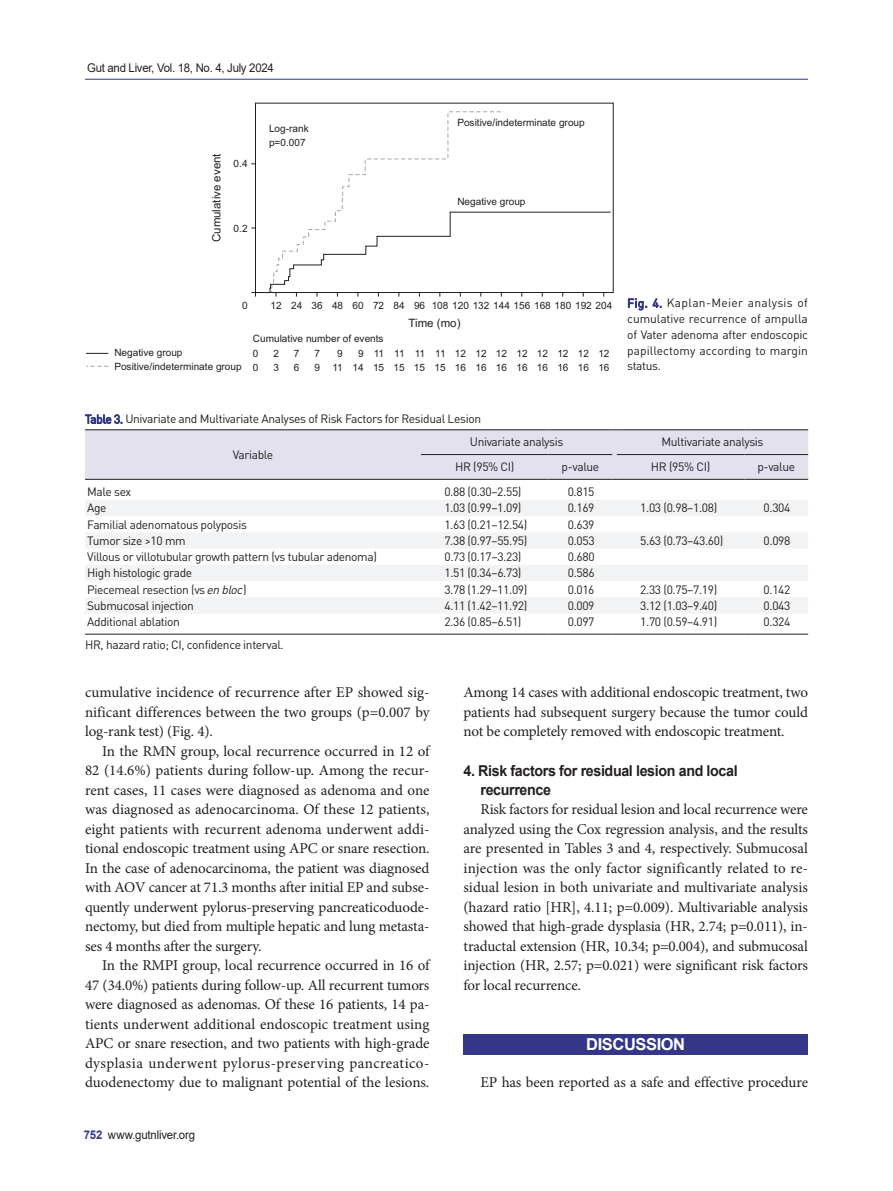
<style>
.page{position:relative;width:893px;height:1191px;background:#fff}
.page>*{position:absolute;margin:0;border:0;box-sizing:border-box;transform-origin:0 0}
.t1{font:700 16.5px "Arial";letter-spacing:-.025em;color:#fff}
.t2{font:15px/19.5px "Minion Pro";letter-spacing:-.01em;color:#231f20;text-align:justify}
.t3{font:700 15px/19.5px "Arial";letter-spacing:-.025em;color:#231f20;scale:.95 1}
.t4{font:12px/15.8px "DIN Pro";letter-spacing:-.03em;color:#231f20;text-align:justify}
.t5{font:12px "Arial";letter-spacing:-.025em;color:#231f20;scale:.95 1}
.t6{font:11.55px "Arial";color:#231f20}
.t7{font:10.05px/13.4px "Arial";color:#231f20}
.s1{color:#343687}
.s2{font-style:italic}
.s3{font-weight:700;color:#343687}
</style>
<div class="page">
<hr style="left:85px;top:79px;width:723px;height:1px;background:#343687">
<div style="left:463px;top:1033px;width:345px;height:21px;background:#343687"></div>
<svg style="left:86px;top:353px;width:22px;height:1px"></svg>
<svg style="left:86px;top:366px;width:22px;height:1px"></svg>
<svg style="left:251px;top:211px;width:360px;height:85px"></svg>
<svg style="left:257px;top:111px;width:248px;height:180px"></svg>
<div style="left:255px;top:103px;width:359px;height:190px;border:1px solid #231f20"></div>
<svg style="left:85px;top:500px;width:723px;height:113px;fill:#f2f3f4"></svg>
<svg style="left:85px;top:429px;width:723px;height:51px;background:#dad8e4"></svg>
<hr style="left:617px;top:479px;width:127px;height:1px;background:#231f20">
<hr style="left:744px;top:479px;width:64px;height:1px;background:#231f20">
<hr style="left:85px;top:634px;width:336px;height:1px;background:#231f20">
<hr style="left:421px;top:634px;width:128px;height:1px;background:#231f20">
<hr style="left:549px;top:634px;width:63px;height:1px;background:#231f20">
<hr style="left:617px;top:634px;width:127px;height:1px;background:#231f20">
<hr style="left:744px;top:634px;width:64px;height:1px;background:#231f20">
<p class="t5" style="left:87px;top:60px;width:198px">Gut and Liver, Vol. 18, No. 4, July 2024</p>
<p class="t6" style="left:212px;top:242px;width:90px;rotate:-90deg">Cumulative event</p>
<p class="t7" style="left:234px;top:158px;width:15px">0.4</p>
<p class="t7" style="left:234px;top:222px;width:15px">0.2</p>
<p class="t7" style="left:269px;top:123px;width:41px">Log-rank p=0.007</p>
<p class="t7" style="left:457px;top:116px;width:129px">Positive/indeterminate group</p>
<p class="t7" style="left:457px;top:196px;width:70px">Negative group</p>
<p class="t7" style="left:242px;top:300px;width:7px">0</p>
<p class="t7" style="left:271px;top:300px;width:343px">12 24 36 48 60 72 84 96 108 120 132 144 156 168 180 192 204</p>
<p class="t6" style="left:409px;top:318px;width:53px">Time (mo)</p>
<p class="t7" style="left:253px;top:333px;width:132px">Cumulative number of events</p>
<p class="t7" style="left:114px;top:346px;width:129px;line-height:14px">Negative group<br>Positive/indeterminate group</p>
<p class="t7" style="left:253px;top:348px;width:7px">0<br>0</p>
<p class="t7" style="left:273px;top:348px;width:7px">2<br>3</p>
<p class="t7" style="left:294px;top:348px;width:7px">7<br>6</p>
<p class="t7" style="left:314px;top:348px;width:7px">7<br>9</p>
<p class="t7" style="left:332px;top:348px;width:12px;text-align:center">9<br>11</p>
<p class="t7" style="left:353px;top:348px;width:13px;text-align:center">9<br>14</p>
<p class="t7" style="left:373px;top:348px;width:13px">11<br>15</p>
<p class="t7" style="left:393px;top:348px;width:13px">11<br>15</p>
<p class="t7" style="left:414px;top:348px;width:13px">11<br>15</p>
<p class="t7" style="left:434px;top:348px;width:13px">11<br>15</p>
<p class="t7" style="left:455px;top:348px;width:13px">12<br>16</p>
<p class="t7" style="left:475px;top:348px;width:13px">12<br>16</p>
<p class="t7" style="left:496px;top:348px;width:13px">12<br>16</p>
<p class="t7" style="left:516px;top:348px;width:13px">12<br>16</p>
<p class="t7" style="left:537px;top:348px;width:13px">12<br>16</p>
<p class="t7" style="left:557px;top:348px;width:13px">12<br>16</p>
<p class="t7" style="left:578px;top:348px;width:13px">12<br>16</p>
<p class="t7" style="left:598px;top:348px;width:13px">12<br>16</p>
<p class="t4" style="left:627px;top:295px;width:182px"><span class="s1">Fig. 4.</span> Kaplan-Meier analysis of cumulative recurrence of ampulla of Vater adenoma after endoscopic papillectomy according to margin status.</p>
<p class="t4" style="left:85px;top:411px;width:398px"><span class="s1">Table 3.</span> Univariate and Multivariate Analyses of Risk Factors for Residual Lesion</p>
<p class="t4" style="left:233px;top:446px;width:42px">Variable</p>
<p class="t4" style="left:470px;top:434px;width:95px">Univariate analysis</p>
<p class="t4" style="left:661px;top:434px;width:104px">Multivariate analysis</p>
<p class="t4" style="left:455px;top:458px;width:61px">HR (95% CI)</p>
<p class="t4" style="left:562px;top:458px;width:39px">p-value</p>
<p class="t4" style="left:651px;top:458px;width:61px">HR (95% CI)</p>
<p class="t4" style="left:757px;top:458px;width:39px">p-value</p>
<p class="t4" style="left:87px;top:483px;width:46px">Male sex</p>
<p class="t4" style="left:444px;top:483px;width:79px">0.88 (0.30–2.55)</p>
<p class="t4" style="left:568px;top:483px;width:28px">0.815</p>
<p class="t4" style="left:87px;top:499px;width:21px">Age</p>
<p class="t4" style="left:444px;top:499px;width:79px">1.03 (0.99–1.09)</p>
<p class="t4" style="left:568px;top:499px;width:28px">0.169</p>
<p class="t4" style="left:640px;top:499px;width:79px">1.03 (0.98–1.08)</p>
<p class="t4" style="left:764px;top:499px;width:28px">0.304</p>
<p class="t4" style="left:87px;top:516px;width:161px">Familial adenomatous polyposis</p>
<p class="t4" style="left:444px;top:516px;width:85px">1.63 (0.21–12.54)</p>
<p class="t4" style="left:568px;top:516px;width:28px">0.639</p>
<p class="t4" style="left:87px;top:532px;width:100px">Tumor size &gt;10 mm</p>
<p class="t4" style="left:444px;top:532px;width:85px">7.38 (0.97–55.95)</p>
<p class="t4" style="left:568px;top:532px;width:28px">0.053</p>
<p class="t4" style="left:640px;top:532px;width:85px">5.63 (0.73–43.60)</p>
<p class="t4" style="left:764px;top:532px;width:28px">0.098</p>
<p class="t4" style="left:87px;top:548px;width:291px">Villous or villotubular growth pattern (vs tubular adenoma)</p>
<p class="t4" style="left:444px;top:548px;width:79px">0.73 (0.17–3.23)</p>
<p class="t4" style="left:568px;top:548px;width:28px">0.680</p>
<p class="t4" style="left:87px;top:564px;width:107px">High histologic grade</p>
<p class="t4" style="left:444px;top:564px;width:79px">1.51 (0.34–6.73)</p>
<p class="t4" style="left:568px;top:564px;width:28px">0.586</p>
<p class="t4" style="left:87px;top:581px;width:161px">Piecemeal resection (vs <span class="s2">enbloc</span>)</p>
<p class="t4" style="left:444px;top:581px;width:85px">3.78 (1.29–11.09)</p>
<p class="t4" style="left:568px;top:581px;width:28px">0.016</p>
<p class="t4" style="left:640px;top:581px;width:79px">2.33 (0.75–7.19)</p>
<p class="t4" style="left:763px;top:581px;width:28px">0.142</p>
<p class="t4" style="left:87px;top:597px;width:108px">Submucosal injection</p>
<p class="t4" style="left:444px;top:597px;width:85px">4.11 (1.42–11.92)</p>
<p class="t4" style="left:568px;top:597px;width:28px">0.009</p>
<p class="t4" style="left:640px;top:597px;width:79px">3.12 (1.03–9.40)</p>
<p class="t4" style="left:763px;top:597px;width:28px">0.043</p>
<p class="t4" style="left:87px;top:613px;width:94px">Additional ablation</p>
<p class="t4" style="left:444px;top:613px;width:79px">2.36 (0.85–6.51)</p>
<p class="t4" style="left:568px;top:613px;width:28px">0.097</p>
<p class="t4" style="left:640px;top:613px;width:79px">1.70 (0.59–4.91)</p>
<p class="t4" style="left:764px;top:613px;width:28px">0.324</p>
<p class="t4" style="left:85px;top:636px;width:200px">HR, hazard ratio; CI, confidence interval.</p>
<p class="t2" style="left:85px;top:682px;width:346px">cumulative incidence of recurrence after EP showed sig&shy;nificant differences between the two groups (p=0.007 by log-rank test) (Fig. 4).</p>
<p class="t2" style="left:85px;top:741px;width:346px;text-indent:17px">In the RMN group, local recurrence occurred in 12 of 82 (14.6%) patients during follow-up. Among the recur&shy;rent cases, 11 cases were diagnosed as adenoma and one was diagnosed as adenocarcinoma. Of these 12 patients, eight patients with recurrent adenoma underwent addi&shy;tional endoscopic treatment using APC or snare resection.<br>In the case of adenocarcinoma, the patient was diagnosed with AOV cancer at 71.3 months after initial EP and subse&shy;quently underwent pylorus-preserving pancreaticoduode&shy;nectomy, but died from multiple hepatic and lung metasta&shy;ses 4 months after the surgery.</p>
<p class="t2" style="left:85px;top:955px;width:346px;text-indent:17px">In the RMPI group, local recurrence occurred in 16 of 47 (34.0%) patients during follow-up. All recurrent tumors were diagnosed as adenomas. Of these 16 patients, 14 pa&shy;tients underwent additional endoscopic treatment using APC or snare resection, and two patients with high-grade dysplasia underwent pylorus-preserving pancreatico&shy;duodenectomy due to malignant potential of the lesions.</p>
<p class="t5" style="left:84px;top:1126px;width:118px"><span class="s3">752</span> www.gutnliver.org</p>
<p class="t2" style="left:463px;top:682px;width:346px">Among 14 cases with additional endoscopic treatment, two patients had subsequent surgery because the tumor could not be completely removed with endoscopic treatment.</p>
<p class="t3" style="left:480px;top:761px;width:272px;text-indent:-17px">4. Risk factors for residual lesion and local recurrence</p>
<p class="t2" style="left:463px;top:799px;width:346px;text-indent:17px">Risk factors for residual lesion and local recurrence were analyzed using the Cox regression analysis, and the results are presented in Tables 3 and 4, respectively. Submucosal injection was the only factor significantly related to re&shy;sidual lesion in both univariate and multivariate analysis (hazard ratio [HR], 4.11; p=0.009). Multivariable analysis showed that high-grade dysplasia (HR, 2.74; p=0.011), in&shy;traductal extension (HR, 10.34; p=0.004), and submucosal injection (HR, 2.57; p=0.021) were significant risk factors for local recurrence.</p>
<p class="t1" style="left:586px;top:1032px;width:100px">DISCUSSION</p>
<p class="t2" style="left:480px;top:1072px;width:329px">EP has been reported as a safe and effective procedure</p>
</div>
